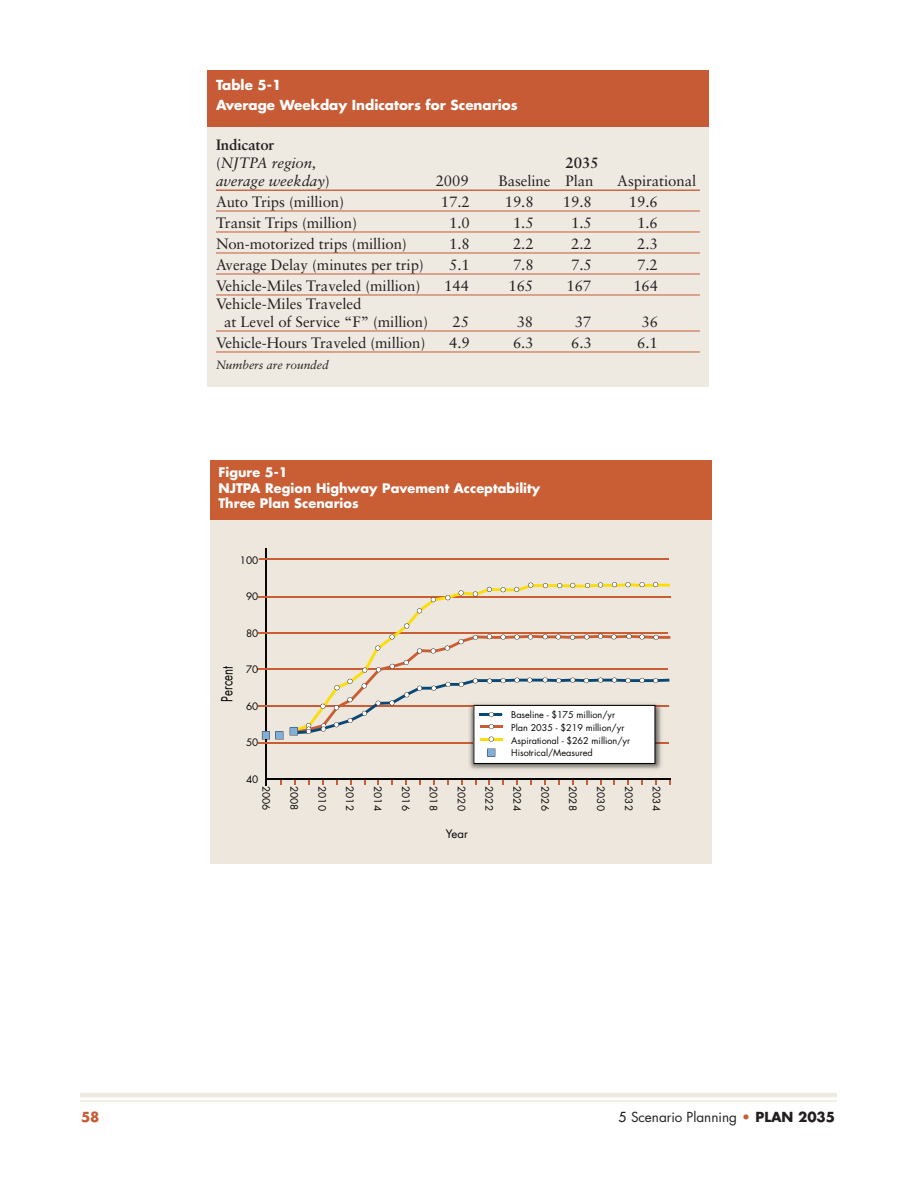
<style>
.page{position:relative;width:918px;height:1188px;background:#fff}
.page>*{position:absolute;margin:0;border:0;box-sizing:border-box;transform-origin:0 0}
.t1{font:15px/18px "Sabon";letter-spacing:-.005em;color:#231f20}
.t2{font:italic 15px/18px "Sabon";letter-spacing:-.005em;color:#231f20}
.t3{font:15px "Futura";letter-spacing:-.005em;color:#050504;scale:.76 1}
.t4{font:700 15px "Sabon";color:#231f20}
.t5{font:700 13.5px/19.5px "Futura";color:#fff}
.t6{font:13.5px "Futura";color:#231f20}
.t7{font:700 13.5px "Futura";color:#c75b35}
.t8{font:700 12.9px/15.6px "Futura";letter-spacing:.005em;color:#fff}
.t9{font:italic 12px "Sabon";letter-spacing:-.005em;color:#231f20}
.t10{font:11.4px "Futura";color:#050504}
.t11{font:10.05px "Futura";color:#050504}
.t12{font:9.15px/12.8px "Futura";color:#050504}
.s1{font-weight:700;font-style:normal}
.s2{font-style:normal}
.s3{font-style:inherit}
.s4{font-weight:700;color:#c75b35}
.s5{font-weight:700}
</style>
<div class="page">
<hr style="left:80px;top:1093px;width:757px;height:4px;background:#eee9e1">
<hr style="left:80px;top:1100px;width:757px;height:2px;background:#eee9e1">
<div style="left:210px;top:515px;width:502px;height:349px;background:#ede7dd"></div>
<hr style="left:265px;top:548px;width:2px;height:237px;background:#050504">
<hr style="left:259px;top:559px;width:409px;height:1px;background:#c95e35">
<hr style="left:258px;top:597px;width:413px;height:1px;background:#c95e35">
<hr style="left:258px;top:632px;width:410px;height:1px;background:#c95e35">
<hr style="left:257px;top:669px;width:411px;height:1px;background:#c95e35">
<hr style="left:259px;top:706px;width:410px;height:1px;background:#c95e35">
<hr style="left:258px;top:742px;width:410px;height:1px;background:#c95e35">
<svg style="left:294px;top:583px;width:376px;height:51px"></svg>
<div style="left:210px;top:460px;width:502px;height:59px;background:#c95e35"></div>
<hr style="left:266px;top:778px;width:405px;height:2px;background:#050504">
<img style="left:469px;top:764px;width:192px;height:6px">
<svg style="left:262px;top:731px;width:21px;height:8px"></svg>
<svg style="left:653px;top:582px;width:5px;height:5px"></svg>
<svg style="left:640px;top:582px;width:5px;height:5px"></svg>
<svg style="left:626px;top:582px;width:5px;height:5px"></svg>
<svg style="left:612px;top:582px;width:5px;height:5px"></svg>
<svg style="left:598px;top:582px;width:5px;height:5px"></svg>
<svg style="left:585px;top:583px;width:5px;height:5px"></svg>
<svg style="left:570px;top:583px;width:5px;height:5px"></svg>
<svg style="left:557px;top:583px;width:5px;height:5px"></svg>
<svg style="left:543px;top:583px;width:5px;height:5px"></svg>
<svg style="left:528px;top:583px;width:5px;height:5px"></svg>
<svg style="left:514px;top:587px;width:5px;height:5px"></svg>
<svg style="left:501px;top:587px;width:5px;height:5px"></svg>
<svg style="left:487px;top:587px;width:5px;height:5px"></svg>
<svg style="left:473px;top:591px;width:5px;height:5px"></svg>
<svg style="left:459px;top:590px;width:5px;height:5px"></svg>
<svg style="left:445px;top:595px;width:5px;height:5px"></svg>
<svg style="left:431px;top:597px;width:5px;height:5px"></svg>
<svg style="left:417px;top:608px;width:5px;height:5px"></svg>
<svg style="left:404px;top:623px;width:5px;height:5px"></svg>
<svg style="left:290px;top:634px;width:380px;height:130px"></svg>
<div style="left:207px;top:127px;width:502px;height:260px;background:#eee9e1"></div>
<hr style="left:216px;top:190px;width:484px;height:1px;background:#c75b35">
<hr style="left:216px;top:211px;width:484px;height:1px;background:#c75b35">
<hr style="left:216px;top:232px;width:484px;height:1px;background:#c75b35">
<hr style="left:216px;top:253px;width:484px;height:1px;background:#c75b35">
<hr style="left:216px;top:274px;width:484px;height:1px;background:#c75b35">
<hr style="left:216px;top:295px;width:484px;height:1px;background:#c75b35">
<hr style="left:216px;top:331px;width:484px;height:1px;background:#c75b35">
<hr style="left:216px;top:352px;width:484px;height:1px;background:#c75b35">
<div style="left:207px;top:70px;width:502px;height:57px;background:#c75b35"></div>
<p class="t5" style="left:216px;top:77px;width:303px">Table 5-1<br>Average Weekday Indicators for Scenarios</p>
<p class="t2" style="left:216px;top:137px;width:102px"><span class="s1">Indicator </span><span class="s2">(</span>NJTPA region,</p>
<p class="t4" style="left:566px;top:157px;width:35px">2035</p>
<p class="t2" style="left:216px;top:173px;width:115px">average weekday<span class="s2">)</span></p>
<p class="t1" style="left:436px;top:173px;width:35px">2009</p>
<p class="t1" style="left:499px;top:173px;width:97px">Baseline Plan</p>
<p class="t1" style="left:617px;top:173px;width:81px">Aspirational</p>
<p class="t1" style="left:216px;top:194px;width:130px">Auto Trips (million)</p>
<p class="t1" style="left:441px;top:194px;width:30px">17.2</p>
<p class="t1" style="left:505px;top:194px;width:30px">19.8</p>
<p class="t1" style="left:563px;top:194px;width:30px">19.8</p>
<p class="t1" style="left:629px;top:194px;width:30px">19.6</p>
<p class="t1" style="left:216px;top:215px;width:143px">Transit Trips (million)</p>
<p class="t1" style="left:449px;top:215px;width:22px">1.0</p>
<p class="t1" style="left:513px;top:215px;width:22px">1.5</p>
<p class="t1" style="left:571px;top:215px;width:22px">1.5</p>
<p class="t1" style="left:637px;top:215px;width:22px">1.6</p>
<p class="t1" style="left:216px;top:236px;width:192px">Non-motorized trips (million)</p>
<p class="t1" style="left:449px;top:236px;width:22px">1.8</p>
<p class="t1" style="left:513px;top:236px;width:22px">2.2</p>
<p class="t1" style="left:571px;top:236px;width:22px">2.2</p>
<p class="t1" style="left:637px;top:236px;width:22px">2.3</p>
<p class="t1" style="left:216px;top:257px;width:209px">Average Delay (minutes per trip)</p>
<p class="t1" style="left:449px;top:257px;width:22px">5.1</p>
<p class="t1" style="left:513px;top:257px;width:22px">7.8</p>
<p class="t1" style="left:571px;top:257px;width:22px">7.5</p>
<p class="t1" style="left:637px;top:257px;width:22px">7.2</p>
<p class="t1" style="left:216px;top:278px;width:206px">Vehicle-Miles Traveled (million)</p>
<p class="t1" style="left:444px;top:278px;width:26px">144</p>
<p class="t1" style="left:508px;top:278px;width:26px">165</p>
<p class="t1" style="left:566px;top:278px;width:26px">167</p>
<p class="t1" style="left:633px;top:278px;width:26px">164</p>
<p class="t1" style="left:224px;top:296px;width:205px;text-indent:-8px">Vehicle-Miles Traveled<br>at Level of Service “F” (million)</p>
<p class="t1" style="left:452px;top:314px;width:18px">25</p>
<p class="t1" style="left:517px;top:314px;width:18px">38</p>
<p class="t1" style="left:575px;top:314px;width:18px">37</p>
<p class="t1" style="left:642px;top:314px;width:18px">36</p>
<p class="t1" style="left:216px;top:335px;width:211px">Vehicle-Hours Traveled (million)</p>
<p class="t1" style="left:449px;top:335px;width:22px">4.9</p>
<p class="t1" style="left:513px;top:335px;width:22px">6.3</p>
<p class="t1" style="left:571px;top:335px;width:22px">6.3</p>
<p class="t1" style="left:637px;top:335px;width:22px">6.1</p>
<p class="t9" style="left:216px;top:360px;width:114px">Numbers are rounded</p>
<p class="t8" style="left:218px;top:466px;width:323px">Figure 5-1<br>NJTPA Region Highway Pavement Acceptability<br>Three Plan Scenarios</p>
<p class="t11" style="left:240px;top:556px;width:20px">100</p>
<p class="t11" style="left:246px;top:592px;width:14px">90</p>
<p class="t3" style="left:220px;top:702px;width:49px;rotate:-90deg">Percent</p>
<p class="t11" style="left:246px;top:629px;width:14px">80</p>
<p class="t11" style="left:246px;top:665px;width:14px">70</p>
<p class="t11" style="left:246px;top:701px;width:14px">60</p>
<p class="t11" style="left:246px;top:738px;width:14px">50</p>
<p class="t11" style="left:246px;top:774px;width:14px">40</p>
<p class="t12" style="left:511px;top:709px;width:121px">Baseline - $175 million/yr<br>Plan 2035 - $219 million/yr<br>Aspirational - $262 million/yr<br>Hisotrical/Measured</p>
<p class="t11" style="left:271px;top:786px;width:26px;rotate:90deg">2006</p>
<p class="t11" style="left:299px;top:786px;width:26px;rotate:90deg">2008</p>
<p class="t11" style="left:327px;top:786px;width:26px;rotate:90deg">2010</p>
<p class="t11" style="left:355px;top:786px;width:26px;rotate:90deg">2012</p>
<p class="t11" style="left:382px;top:786px;width:26px;rotate:90deg">2014</p>
<p class="t11" style="left:410px;top:786px;width:26px;rotate:90deg">2016</p>
<p class="t11" style="left:438px;top:786px;width:26px;rotate:90deg">2018</p>
<p class="t11" style="left:466px;top:786px;width:26px;rotate:90deg">2020</p>
<p class="t11" style="left:494px;top:786px;width:26px;rotate:90deg">2022</p>
<p class="t11" style="left:522px;top:786px;width:26px;rotate:90deg">2024</p>
<p class="t11" style="left:550px;top:786px;width:26px;rotate:90deg">2026</p>
<p class="t11" style="left:578px;top:786px;width:26px;rotate:90deg">2028</p>
<p class="t11" style="left:605px;top:786px;width:26px;rotate:90deg">2030</p>
<p class="t11" style="left:633px;top:786px;width:26px;rotate:90deg">2032</p>
<p class="t11" style="left:661px;top:786px;width:26px;rotate:90deg">2034</p>
<p class="t10" style="left:446px;top:829px;width:24px">Year</p>
<p class="t7" style="left:81px;top:1111px;width:20px">58</p>
<p class="t6" style="left:619px;top:1111px;width:218px"><span class="s3">5</span> Scenario Planning <span class="s4">•</span> <span class="s5">PLAN 2035</span></p>
</div>
